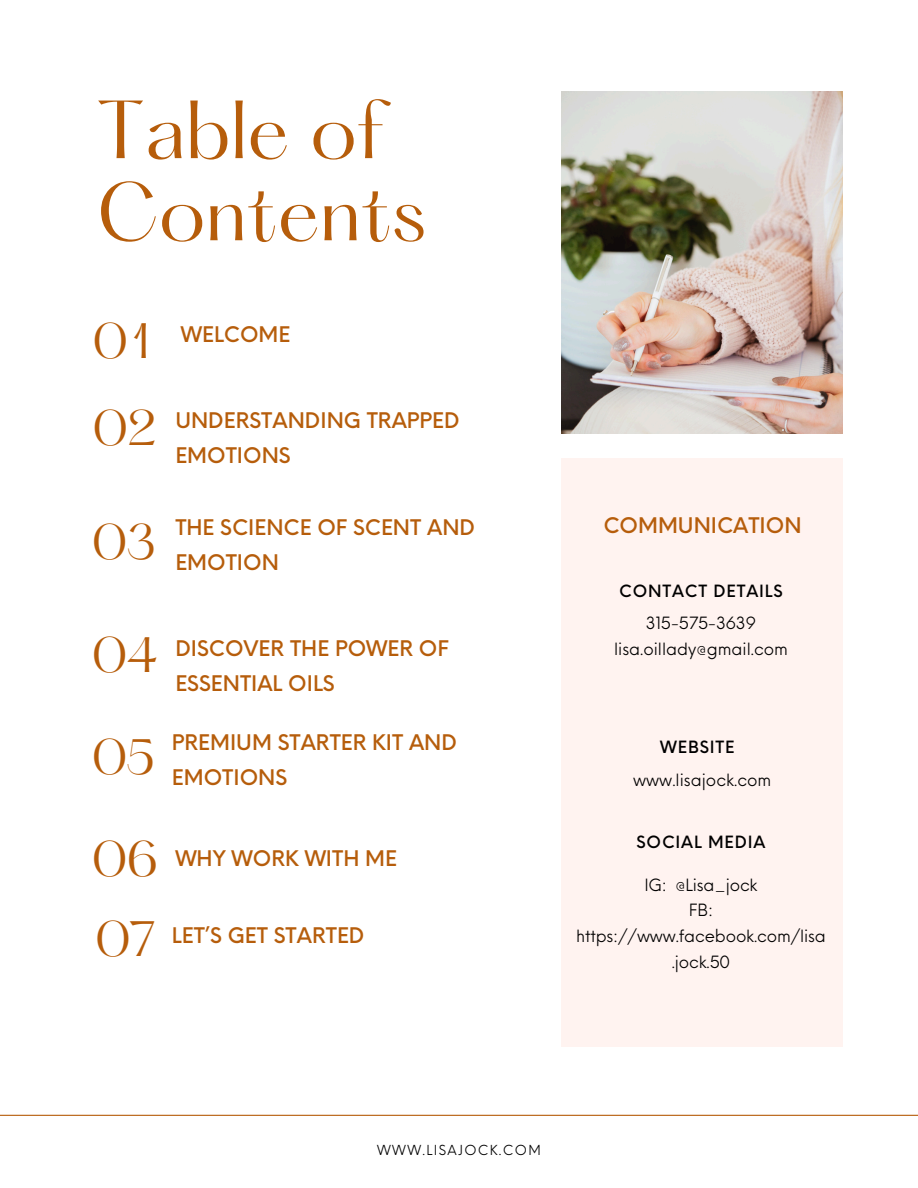
<style>
.page{position:relative;width:918px;height:1188px;background:#fff}
.page>*{position:absolute;margin:0;border:0;box-sizing:border-box;transform-origin:0 0}
.t1{font:72px/82.2px "Hatton";color:#b65d0b}
.t2{font:43.5px "Hatton";letter-spacing:-.05em;color:#b65d0b}
.t3{font:500 21px/34.8px "Neue Einstellung";color:#b65d0b}
.t4{font:16.5px/25.8px "Neue Einstellung";color:#000;text-align:center}
.t5{font:500 16.5px "Neue Einstellung";letter-spacing:.05em;color:#000}
.t6{font:13.5px "Neue Einstellung";letter-spacing:.1em;color:#000}
</style>
<div class="page">
<img style="left:561px;top:92px;width:282px;height:342px">
<div style="left:561px;top:458px;width:282px;height:588px;background:#fff3f0"></div>
<hr style="left:0;top:1115px;width:918px;height:1px;background:#b65d0b">
<p class="t1" style="left:97px;top:97px;width:331px">Table of<br>Contents</p>
<h2 class="t2" style="left:92px;top:321px;width:60px">01</h2>
<h2 class="t2" style="left:92px;top:407px;width:66px">02</h2>
<h2 class="t3" style="left:181px;top:315px;width:111px">WELCOME</h2>
<h2 class="t3" style="left:175px;top:401px;width:286px">UNDERSTANDING TRAPPED<br>EMOTIONS</h2>
<p class="t2" style="left:91px;top:521px;width:66px">03</p>
<p class="t3" style="left:175px;top:508px;width:301px">THE SCIENCE OF SCENT AND<br>EMOTION</p>
<p class="t2" style="left:91px;top:635px;width:68px">04</p>
<h2 class="t3" style="left:175px;top:629px;width:275px">DISCOVER THE POWER OF<br>ESSENTIAL OILS</h2>
<h4 class="t2" style="left:91px;top:737px;width:65px">05</h4>
<h3 class="t3" style="left:172px;top:723px;width:287px">PREMIUM STARTER KIT AND<br>EMOTIONS</h3>
<h4 class="t2" style="left:91px;top:838px;width:69px">06</h4>
<h3 class="t3" style="left:175px;top:839px;width:223px">WHY WORK WITH ME</h3>
<h4 class="t2" style="left:94px;top:918px;width:63px">07</h4>
<p class="t3" style="left:172px;top:916px;width:194px">LET’S GET STARTED</p>
<h1 class="t3" style="left:603px;top:506px;width:200px">COMMUNICATION</h1>
<h2 class="t5" style="left:619px;top:576px;width:165px">CONTACT DETAILS</h2>
<h2 class="t4" style="left:614px;top:609px;width:175px">315-575-3639 lisa.oillady@gmail.com</h2>
<h2 class="t5" style="left:660px;top:732px;width:76px">WEBSITE</h2>
<p class="t4" style="left:633px;top:765px;width:140px">www.lisajock.com</p>
<p class="t5" style="left:637px;top:827px;width:130px">SOCIAL MEDIA</p>
<p class="t4" style="left:576px;top:870px;width:251px">IG: @Lisa_jock<br>FB: https://www.facebook.com/lisa .jock.50</p>
<h3 class="t6" style="left:377px;top:1138px;width:165px">WWW.LISAJOCK.COM</h3>
</div>
